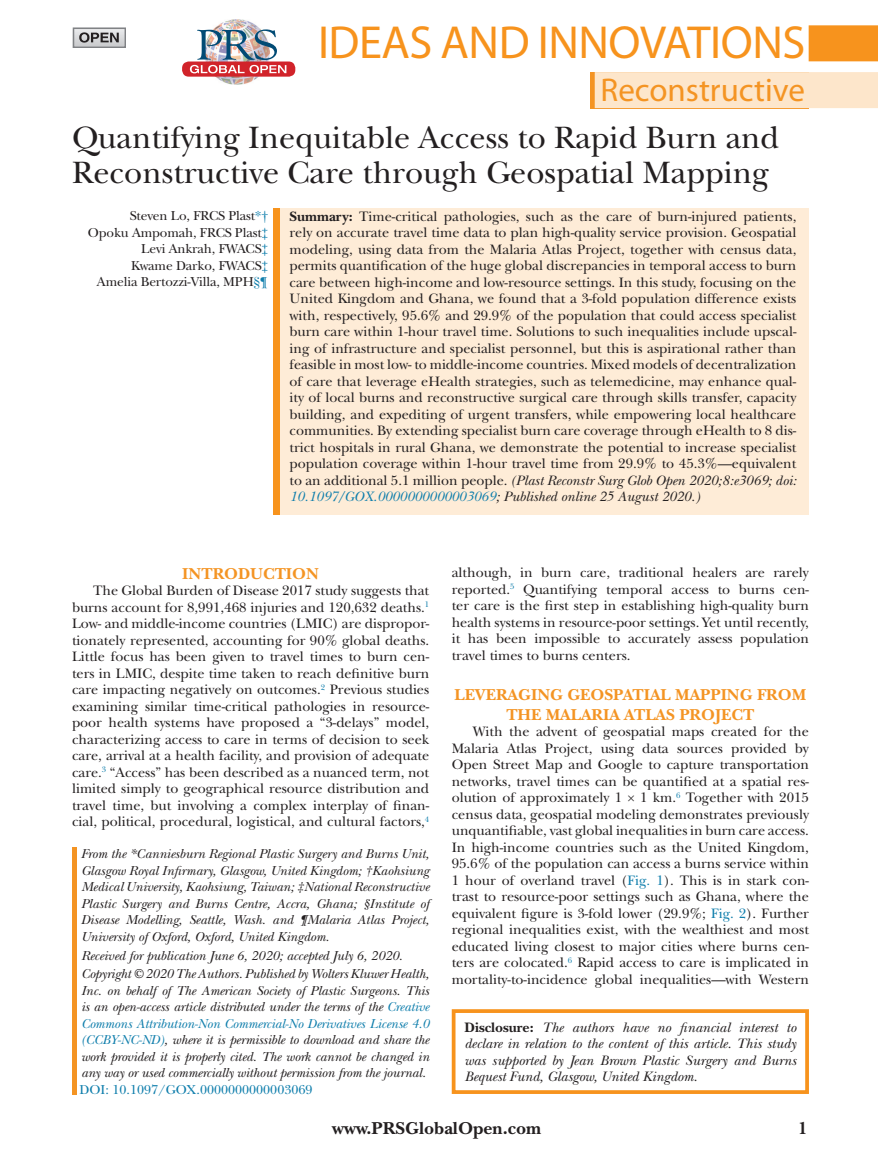
<style>
.page{position:relative;width:878px;height:1175px;background:#fff}
.page>*{position:absolute;margin:0;border:0;box-sizing:border-box;transform-origin:0 0}
.t1{font:46.5px "Myriad Pro";letter-spacing:-.01em;color:#f7931d}
.t2{font:33px "Myriad Pro";color:#f49423}
.t3{font:32.25px/34.5px "New Baskerville Std";color:#231f20}
.t4{font:700 18px "New Baskerville Std";color:#231f20}
.t5{font:700 16.5px/19.5px "New Baskerville Std";color:#f49423;text-align:center}
.t6{font:14.25px/16.5px "New Baskerville Std";color:#231f20;text-align:justify}
.t7{font:italic 14.25px/16.5px "New Baskerville Std";color:#231f20;text-align:justify}
.t8{font:italic 13.5px/16.5px "New Baskerville Std";letter-spacing:-.005em;color:#231f20;text-align:justify}
.t9{font:13.5px/16.5px "New Baskerville Std";letter-spacing:-.01em;color:#231f20;text-align:right}
.t10{font:13.5px "New Baskerville Std";color:#0f7eac}
.s1{color:#0f7eac}
.s2{font-weight:700}
.s3{font-style:italic}
.s4{font-style:italic;color:#0f7eac}
.s5{font-weight:700;font-style:normal}
</style>
<div class="page">
<div style="left:73px;top:28px;width:52px;height:20px;border:2px solid #808285"></div>
<svg style="left:79px;top:32px;width:40px;height:11px"></svg>
<div style="left:452px;top:1009px;width:356px;height:85px;border:4px solid #f7931d"></div>
<div style="left:594px;top:72px;width:284px;height:36px;background:#fde6cb"></div>
<hr style="left:72px;top:847px;width:4px;height:99px;background:#f49423">
<hr style="left:72px;top:946px;width:4px;height:19px;background:#f49423">
<hr style="left:72px;top:965px;width:4px;height:118px;background:#f49423">
<hr style="left:72px;top:1081px;width:4px;height:13px;background:#f49423">
<div style="left:274px;top:126px;width:534px;height:388px;background:#feecd7"></div>
<div style="left:72px;top:126px;width:736px;height:82px;background:#fff"></div>
<div style="left:274px;top:208px;width:6px;height:306px;background:#f7931d"></div>
<div style="left:808px;top:25px;width:70px;height:36px;background:#f7931d"></div>
<img style="left:213px;top:20px;width:48px;height:64px">
<svg style="left:182px;top:61px;width:113px;height:16px"></svg>
<img style="left:190px;top:29px;width:96px;height:44px">
<h1 class="t1" style="left:318px;top:14px;width:489px">IDEAS AND INNOVATIONS</h1>
<h2 class="t2" style="left:600px;top:69px;width:206px">RECONSTRUCTIVE</h2>
<h3 class="t3" style="left:72px;top:121px;width:708px">Quantifying Inequitable Access to Rapid Burn and<br>Reconstructive Care through Geospatial Mapping</h3>
<p class="t9" style="left:88px;top:208px;width:182px">Steven Lo, FRCS Plast<span class="s1">*†<br></span>Opoku Ampomah, FRCS Plast<span class="s1">‡<br></span>Levi Ankrah, FWACS<span class="s1">‡<br></span>Kwame Darko, FWACS<span class="s1">‡<br></span>Amelia Bertozzi-Villa, MPH<span class="s1">§¶</span></p>
<p class="t6" style="left:289px;top:208px;width:508px"><span class="s2">Summary:</span> Time-critical pathologies, such as the care of burn-injured patients, rely on accurate travel time data to plan high-quality service provision. Geospatial modeling, using data from the Malaria Atlas Project, together with census data, permits quantification of the huge global discrepancies in temporal access to burn care between high-income and low-resource settings. In this study, focusing on the United Kingdom and Ghana, we found that a 3-fold population difference exists with, respectively, 95.6% and 29.9% of the population that could access specialist burn care within 1-hour travel time. Solutions to such inequalities include upscal&shy;ing of infrastructure and specialist personnel, but this is aspirational rather than feasible in most low- to middle-income countries. Mixed models of decentralization of care that leverage eHealth strategies, such as telemedicine, may enhance qual&shy;ity of local burns and reconstructive surgical care through skills transfer, capacity building, and expediting of urgent transfers, while empowering local healthcare communities. By extending specialist burn care coverage through eHealth to 8 dis&shy;trict hospitals in rural Ghana, we demonstrate the potential to increase specialist population coverage within 1-hour travel time from 29.9% to 45.3%—equivalent to an additional 5.1 million people. <span class="s3">(Plast Reconstr Surg Glob Open 2020;8:e3069; doi:<br></span><span class="s4">10.1097/GOX.0000000000003069</span><span class="s3">; Published online 25 August 2020.)</span></p>
<p class="t5" style="left:182px;top:563px;width:138px">INTRODUCTION</p>
<p class="t6" style="left:72px;top:582px;width:359px;text-indent:21px">The Global Burden of Disease 2017 study suggests that burns account for 8,991,468 injuries and 120,632 deaths.<sup>1<br></sup>Low- and middle-income countries (LMIC) are dispropor&shy;tionately represented, accounting for 90% global deaths.<br>Little focus has been given to travel times to burn cen&shy;ters in LMIC, despite time taken to reach definitive burn care impacting negatively on outcomes.<sup>2</sup> Previous studies examining similar time-critical pathologies in resource&shy;poor health systems have proposed a “3-delays” model, characterizing access to care in terms of decision to seek care, arrival at a health facility, and provision of adequate care.<sup>3</sup> “Access” has been described as a nuanced term, not limited simply to geographical resource distribution and travel time, but involving a complex interplay of finan&shy;cial, political, procedural, logistical, and cultural factors,<sup>4</sup></p>
<p class="t8" style="left:81px;top:845px;width:350px">From the *Canniesburn Regional Plastic Surgery and Burns Unit, Glasgow Royal Infirmary, Glasgow, United Kingdom; †Kaohsiung Medical University, Kaohsiung, Taiwan; ‡National Reconstructive Plastic Surgery and Burns Centre, Accra, Ghana; §Institute of Disease Modelling, Seattle, Wash. and ¶Malaria Atlas Project, University of Oxford, Oxford, United Kingdom.</p>
<p class="t8" style="left:81px;top:946px;width:350px;line-height:18.8px">Received for publication June 6, 2020; accepted July 6, 2020.<br>Copyright © 2020 The Authors. Published by Wolters Kluwer Health,</p>
<p class="t8" style="left:81px;top:982px;width:350px">Inc. on behalf of The American Society of Plastic Surgeons. This is an open-access article distributed under the terms of the <span class="s1">Creative Commons Attribution-Non Commercial-No Derivatives License 4.0 (CCBY-NC-ND)</span>, where it is permissible to download and share the work provided it is properly cited. The work cannot be changed in any way or used commercially without permission from the journal.</p>
<p class="t10" style="left:80px;top:1081px;width:234px">DOI: 10.1097/GOX.0000000000003069</p>
<p class="t6" style="left:452px;top:564px;width:359px">although, in burn care, traditional healers are rarely reported.<sup>5</sup> Quantifying temporal access to burns cen&shy;ter care is the first step in establishing high-quality burn health systems in resource-poor settings. Yet until recently, it has been impossible to accurately assess population travel times to burns centers.</p>
<p class="t5" style="left:454px;top:685px;width:353px">LEVERAGING GEOSPATIAL MAPPING FROM<br>THE MALARIA ATLAS PROJECT</p>
<p class="t6" style="left:451px;top:723px;width:359px;text-indent:21px">With the advent of geospatial maps created for the Malaria Atlas Project, using data sources provided by Open Street Map and Google to capture transportation networks, travel times can be quantified at a spatial res&shy;olution of approximately 1 × 1 km.<sup>6</sup> Together with 2015 census data, geospatial modeling demonstrates previously unquantifiable, vast global inequalities in burn care access.<br>In high-income countries such as the United Kingdom, 95.6% of the population can access a burns service within 1 hour of overland travel (<span class="s1">Fig. 1</span>). This is in stark con&shy;trast to resource-poor settings such as Ghana, where the equivalent figure is 3-fold lower (29.9%; <span class="s1">Fig. 2</span>). Further regional inequalities exist, with the wealthiest and most educated living closest to major cities where burns cen&shy;ters are colocated.<sup>6</sup> Rapid access to care is implicated in mortality-to-incidence global inequalities—with Western</p>
<p class="t7" style="left:464px;top:1018px;width:333px"><span class="s5">Disclosure:</span> The authors have no financial interest to declare in relation to the content of this article. This study was supported by Jean Brown Plastic Surgery and Burns Bequest Fund, Glasgow, United Kingdom.</p>
<p class="t4" style="left:332px;top:1118px;width:210px">www.PRSGlobalOpen.com</p>
<p class="t4" style="left:798px;top:1118px;width:11px">1</p>
</div>
